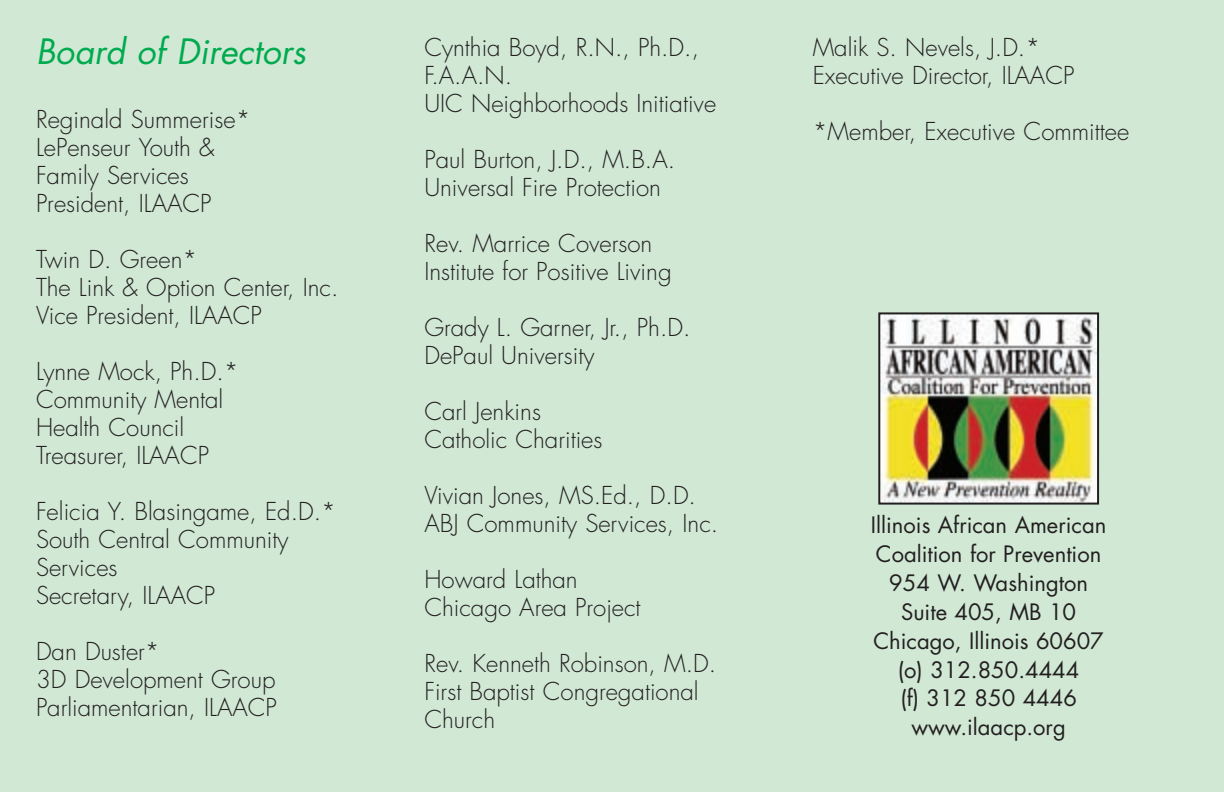
<style>
.page{position:relative;width:1224px;height:792px;background:#d0e8d4}
.page>*{position:absolute;margin:0;border:0;box-sizing:border-box;transform-origin:0 0}
.t1{font:italic 34px "Futura";color:#00aa4e}
.t2{font:300 24px/28px "Futura";color:#231f20}
.t3{font:22px/28.8px "Futura";color:#231f20;text-align:center}
</style>
<div class="page">
<img style="left:881px;top:315px;width:215px;height:187px">
<div style="left:878px;top:312px;width:221px;height:193px;border:2px solid #231f20"></div>
<h1 class="t1" style="left:36px;top:36px;width:271px">Board of Directors</h1>
<p class="t2" style="left:36px;top:108px;width:216px">Reginald Summerise*<br>LePenseur Youth &amp;<br>Family Services<br>President, ILAACP</p>
<p class="t2" style="left:36px;top:248px;width:304px">Twin D. Green*<br>The Link &amp; Option Center, Inc.<br>Vice President, ILAACP</p>
<p class="t2" style="left:36px;top:360px;width:204px">Lynne Mock, Ph.D.*<br>Community Mental<br>Health Council<br>Treasurer, ILAACP</p>
<p class="t2" style="left:36px;top:500px;width:302px">Felicia Y. Blasingame, Ed.D.*<br>South Central Community<br>Services<br>Secretary, ILAACP</p>
<p class="t2" style="left:36px;top:640px;width:242px">Dan Duster*<br>3D Development Group<br>Parliamentarian, ILAACP</p>
<p class="t2" style="left:424px;top:35px;width:293px">Cynthia Boyd, R.N., Ph.D.,<br>F.A.A.N.<br>UIC Neighborhoods Initiative</p>
<p class="t2" style="left:424px;top:147px;width:252px">Paul Burton, J.D., M.B.A.<br>Universal Fire Protection</p>
<p class="t2" style="left:424px;top:231px;width:249px">Rev. Marrice Coverson<br>Institute for Positive Living</p>
<p class="t2" style="left:424px;top:315px;width:268px">Grady L. Garner, Jr., Ph.D.<br>DePaul University</p>
<p class="t2" style="left:424px;top:399px;width:180px">Carl Jenkins<br>Catholic Charities</p>
<p class="t2" style="left:424px;top:483px;width:295px">Vivian Jones, MS.Ed., D.D.<br>ABJ Community Services, Inc.</p>
<p class="t2" style="left:424px;top:567px;width:218px">Howard Lathan<br>Chicago Area Project</p>
<p class="t2" style="left:424px;top:651px;width:293px">Rev. Kenneth Robinson, M.D.<br>First Baptist Congregational<br>Church</p>
<p class="t2" style="left:813px;top:35px;width:263px">Malik S. Nevels, J.D.*<br>Executive Director, ILAACP</p>
<p class="t2" style="left:813px;top:119px;width:318px">*Member, Executive Committee</p>
<p class="t3" style="left:871px;top:513px;width:237px">Illinois African American<br>Coalition for Prevention<br>954 W. Washington<br>Suite 405, MB 10<br>Chicago, Illinois 60607 (o) 312.850.4444<br>(f) 312 850 4446 www.ilaacp.org</p>
</div>
